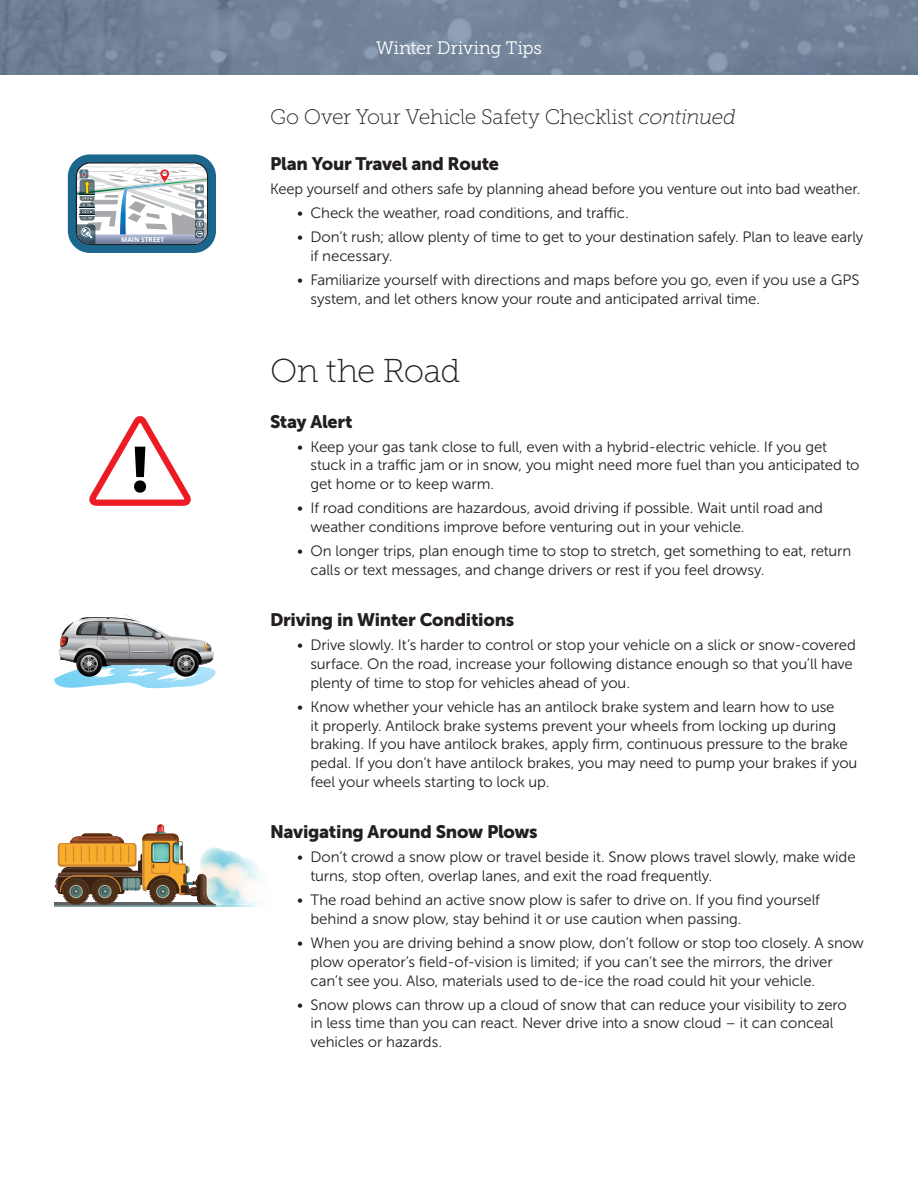
<style>
.page{position:relative;width:918px;height:1188px;background:#fff}
.page>*{position:absolute;margin:0;border:0;box-sizing:border-box;transform-origin:0 0}
.t1{font:33px "Museo Slab 100";letter-spacing:-.02em;color:#231f20}
.t2{font:21px "Museo Slab 100";letter-spacing:-.015em;color:#231f20}
.t3{font:18px "Museo Sans 900";letter-spacing:-.015em;color:#231f20}
.t4{font:18px "Museo Slab 300";letter-spacing:-.015em;color:#fff}
.Body{font:15px/18.8px "Museo Sans 300";letter-spacing:-.01em;color:#231f20}
.t5{font:700 6.6px "Open Sans";color:#fff}
.s1{font-style:italic}
</style>
<div class="page">
<img style="left:0;top:0;width:918px;height:75px">
<div style="left:68px;top:154px;width:148px;height:99px;background:#1b668c;border-radius:22px"></div>
<svg style="left:70px;top:157px;width:143px;height:94px"></svg>
<svg style="left:89px;top:416px;width:102px;height:90px"></svg>
<svg style="left:54px;top:824px;width:206px;height:83px"></svg>
<svg style="left:54px;top:614px;width:162px;height:74px"></svg>
<p class="t5" style="left:121px;top:235px;width:45px">MAIN STREET</p>
<p class="t4" style="left:376px;top:38px;width:167px">Winter Driving Tips</p>
<p class="t2" style="left:270px;top:105px;width:468px">Go Over Your Vehicle Safety Checklist <span class="s1">continued</span></p>
<p class="t3" style="left:270px;top:153px;width:231px">Plan Your Travel and Route</p>
<p class="Body" style="left:270px;top:179px;width:592px">Keep yourself and others safe by planning ahead before you venture out into bad weather.</p>
<p class="Body" style="left:297px;top:203px;width:333px">• Check the weather, road conditions, and traffic.</p>
<p class="Body" style="left:310px;top:228px;width:554px;text-indent:-14px">• Don’t rush; allow plenty of time to get to your destination safely. Plan to leave early if necessary.</p>
<p class="Body" style="left:310px;top:270px;width:551px;text-indent:-14px">• Familiarize yourself with directions and maps before you go, even if you use a GPS system, and let others know your route and anticipated arrival time.</p>
<p class="t1" style="left:270px;top:353px;width:192px">On the Road</p>
<p class="t3" style="left:270px;top:411px;width:84px">Stay Alert</p>
<p class="Body" style="left:310px;top:437px;width:551px;text-indent:-14px">• Keep your gas tank close to full, even with a hybrid-electric vehicle. If you get stuck in a traffic jam or in snow, you might need more fuel than you anticipated to get home or to keep warm.</p>
<p class="Body" style="left:310px;top:499px;width:514px;text-indent:-14px">• If road conditions are hazardous, avoid driving if possible. Wait until road and weather conditions improve before venturing out in your vehicle.</p>
<p class="Body" style="left:310px;top:542px;width:542px;text-indent:-14px">• On longer trips, plan enough time to stop to stretch, get something to eat, return calls or text messages, and change drivers or rest if you feel drowsy.</p>
<p class="t3" style="left:270px;top:610px;width:246px">Driving in Winter Conditions</p>
<p class="Body" style="left:310px;top:636px;width:547px;text-indent:-14px">• Drive slowly. It’s harder to control or stop your vehicle on a slick or snow-covered surface. On the road, increase your following distance enough so that you’ll have plenty of time to stop for vehicles ahead of you.</p>
<p class="Body" style="left:310px;top:697px;width:548px;text-indent:-14px">• Know whether your vehicle has an antilock brake system and learn how to use<br>it properly. Antilock brake systems prevent your wheels from locking up during braking. If you have antilock brakes, apply firm, continuous pressure to the brake pedal. If you don’t have antilock brakes, you may need to pump your brakes if you feel your wheels starting to lock up.</p>
<p class="t3" style="left:270px;top:822px;width:269px">Navigating Around Snow Plows</p>
<p class="Body" style="left:310px;top:848px;width:547px;text-indent:-14px">• Don’t crowd a snow plow or travel beside it. Snow plows travel slowly, make wide turns, stop often, overlap lanes, and exit the road frequently.</p>
<p class="Body" style="left:310px;top:891px;width:511px;text-indent:-14px">• The road behind an active snow plow is safer to drive on. If you find yourself behind a snow plow, stay behind it or use caution when passing.</p>
<p class="Body" style="left:310px;top:934px;width:555px;text-indent:-14px">• When you are driving behind a snow plow, don’t follow or stop too closely. A snow plow operator’s field-of-vision is limited; if you can’t see the mirrors, the driver can’t see you. Also, materials used to de-ice the road could hit your vehicle.</p>
<p class="Body" style="left:310px;top:995px;width:538px;text-indent:-14px">• Snow plows can throw up a cloud of snow that can reduce your visibility to zero in less time than you can react. Never drive into a snow cloud – it can conceal vehicles or hazards.</p>
</div>
